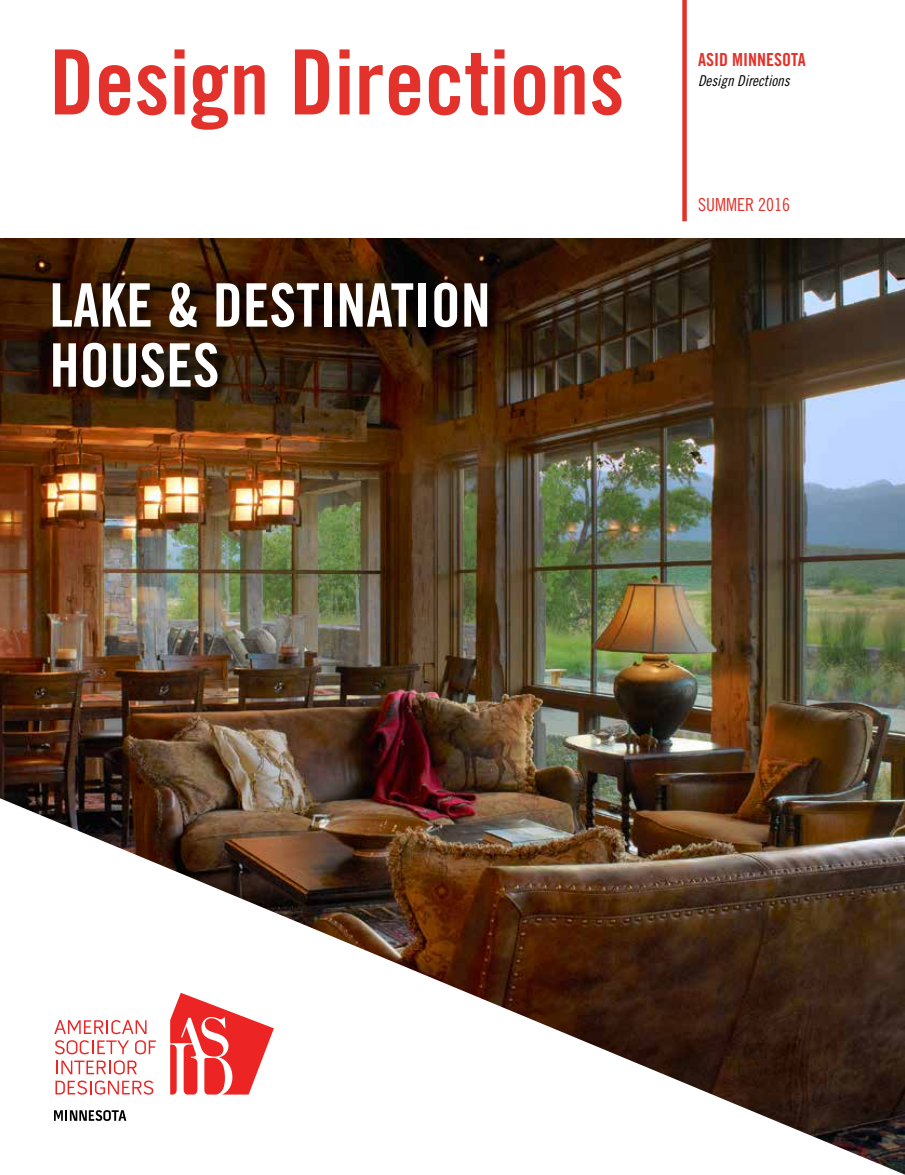
<style>
.page{position:relative;width:905px;height:1175px;background:#fff}
.page>*{position:absolute;margin:0;border:0;box-sizing:border-box;transform-origin:0 0}
.t1{font:90px "Trade Gothic LT Std Bd Cn 20";color:#e3322b}
.t2{font:60px/60px "Trade Gothic LT Std Bd Cn 20";color:#fff}
.t3{font:18px "Trade Gothic LT Std Bd Cn 20";color:#e3322b}
.t4{font:18px "Trade Gothic LT Std Cn 18";color:#e3322b}
.t5{font:italic 15px "Trade Gothic LT Std Cn 18";color:#000}
</style>
<div class="page">
<img style="left:0;top:238px;width:904px;height:560px">
<svg style="left:682px;top:0;width:4px;height:221px"></svg>
<div style="left:51px;top:281px;width:451px;height:121px;background:#000;opacity:.75"></div>
<img style="left:0;top:798px;width:904px;height:376px">
<svg style="left:54px;top:1020px;width:92px;height:14px"></svg>
<svg style="left:55px;top:1040px;width:74px;height:14px"></svg>
<svg style="left:135px;top:1040px;width:21px;height:14px"></svg>
<svg style="left:56px;top:1060px;width:81px;height:14px"></svg>
<svg style="left:55px;top:1080px;width:98px;height:14px"></svg>
<svg style="left:170px;top:992px;width:104px;height:102px"></svg>
<svg style="left:54px;top:1110px;width:72px;height:10px"></svg>
<h1 class="t1" style="left:50px;top:28px;width:576px">Design Directions</h1>
<p class="t3" style="left:698px;top:49px;width:109px">ASID MINNESOTA</p>
<p class="t5" style="left:698px;top:72px;width:97px">DesignDirections</p>
<p class="t2" style="left:50px;top:275px;width:442px">LAKE &amp; DESTINATION<br>HOUSES</p>
<p class="t4" style="left:698px;top:193px;width:93px">SUMMER 2016</p>
</div>
